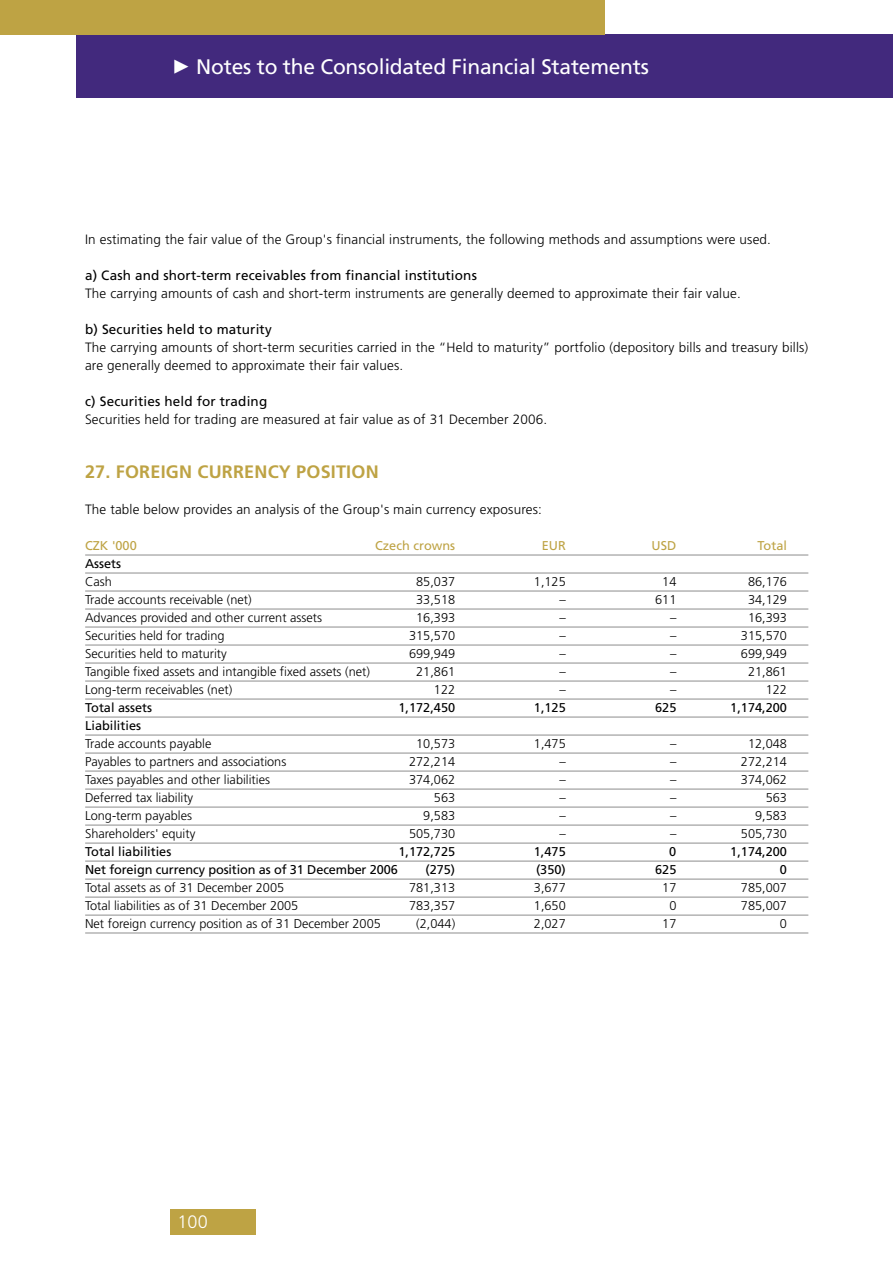
<style>
.page{position:relative;width:893px;height:1262px;background:#fff}
.page>*{position:absolute;margin:0;border:0;box-sizing:border-box;transform-origin:0 0}
.t1{font:21px "Frutiger CE";letter-spacing:-.01em;color:#fff}
.t2{font:700 18px "Frutiger CE";letter-spacing:.01em;color:#bea344}
.t3{font:300 18px "Frutiger CE";color:#fff}
.t4{font:300 13.5px/18px "Frutiger CE";letter-spacing:.01em;color:#000}
.t5{font:13.5px "Frutiger CE";letter-spacing:.01em;color:#000}
.t6{font:300 12.75px "Frutiger CE";color:#000}
.t7{font:12.75px "Frutiger CE";color:#000}
.t8{font:12.75px "Frutiger CE";color:#bea344}
.s1{font-family:"European Pi Four";font-size:18px}
</style>
<div class="page">
<hr style="left:85px;top:554px;width:723px;height:2px;background:#b3b3b3">
<hr style="left:85px;top:572px;width:723px;height:2px;background:#b3b3b3">
<hr style="left:85px;top:590px;width:723px;height:2px;background:#b3b3b3">
<hr style="left:85px;top:608px;width:723px;height:2px;background:#b3b3b3">
<hr style="left:85px;top:626px;width:723px;height:2px;background:#b3b3b3">
<hr style="left:85px;top:644px;width:723px;height:2px;background:#b3b3b3">
<hr style="left:85px;top:662px;width:723px;height:2px;background:#b3b3b3">
<hr style="left:85px;top:680px;width:723px;height:2px;background:#b3b3b3">
<hr style="left:85px;top:698px;width:723px;height:2px;background:#b3b3b3">
<hr style="left:85px;top:716px;width:723px;height:2px;background:#b3b3b3">
<hr style="left:85px;top:734px;width:723px;height:2px;background:#b3b3b3">
<hr style="left:85px;top:752px;width:723px;height:2px;background:#b3b3b3">
<hr style="left:85px;top:770px;width:723px;height:2px;background:#b3b3b3">
<hr style="left:85px;top:788px;width:723px;height:2px;background:#b3b3b3">
<hr style="left:85px;top:806px;width:723px;height:2px;background:#b3b3b3">
<hr style="left:85px;top:824px;width:723px;height:2px;background:#b3b3b3">
<hr style="left:85px;top:842px;width:723px;height:2px;background:#b3b3b3">
<hr style="left:85px;top:860px;width:723px;height:2px;background:#b3b3b3">
<hr style="left:85px;top:878px;width:723px;height:2px;background:#b3b3b3">
<hr style="left:85px;top:896px;width:723px;height:2px;background:#b3b3b3">
<hr style="left:85px;top:914px;width:723px;height:2px;background:#b3b3b3">
<hr style="left:85px;top:932px;width:723px;height:1px;background:#b3b3b3">
<div style="left:170px;top:1209px;width:85px;height:25px;background:#bea344"></div>
<div style="left:77px;top:34px;width:815px;height:64px;background:#42297d"></div>
<div style="left:0;top:0;width:604px;height:34px;background:#bea344"></div>
<h1 class="t1" style="left:172px;top:57px;width:478px"><span class="s1">-</span> Notes to the Consolidated Financial Statements</h1>
<p class="t4" style="left:85px;top:231px;width:687px">In estimating the fair value of the Group's financial instruments, the following methods and assumptions were used.</p>
<p class="t5" style="left:85px;top:269px;width:393px">a) Cash and short-term receivables from financial institutions</p>
<p class="t4" style="left:85px;top:285px;width:657px">The carrying amounts of cash and short-term instruments are generally deemed to approximate their fair value.</p>
<p class="t5" style="left:85px;top:323px;width:188px">b) Securities held to maturity</p>
<p class="t4" style="left:85px;top:339px;width:724px">The carrying amounts of short-term securities carried in the “Held to maturity” portfolio (depository bills and treasury bills) are generally deemed to approximate their fair values.</p>
<p class="t5" style="left:85px;top:395px;width:184px">c) Securities held for trading</p>
<p class="t4" style="left:85px;top:411px;width:463px">Securities held for trading are measured at fair value as of 31 December 2006.</p>
<h2 class="t2" style="left:85px;top:463px;width:295px">27. FOREIGN CURRENCY POSITION</h2>
<p class="t4" style="left:85px;top:501px;width:458px">The table below provides an analysis of the Group's main currency exposures:</p>
<p class="t8" style="left:85px;top:539px;width:53px">CZK '000</p>
<p class="t8" style="left:375px;top:539px;width:82px">Czech crowns</p>
<p class="t8" style="left:541px;top:539px;width:26px">EUR</p>
<p class="t8" style="left:651px;top:539px;width:26px">USD</p>
<p class="t8" style="left:757px;top:539px;width:31px">Total</p>
<p class="t7" style="left:85px;top:557px;width:38px">Assets</p>
<p class="t6" style="left:85px;top:575px;width:28px">Cash</p>
<p class="t6" style="left:416px;top:575px;width:40px">85,037</p>
<p class="t6" style="left:534px;top:575px;width:33px">1,125</p>
<p class="t6" style="left:662px;top:575px;width:16px">14</p>
<p class="t6" style="left:748px;top:575px;width:40px">86,176</p>
<p class="t6" style="left:85px;top:593px;width:168px">Trade accounts receivable (net)</p>
<p class="t6" style="left:416px;top:593px;width:40px">33,518</p>
<p class="t6" style="left:559px;top:593px;width:8px">–</p>
<p class="t6" style="left:655px;top:593px;width:23px">611</p>
<p class="t6" style="left:748px;top:593px;width:40px">34,129</p>
<p class="t6" style="left:85px;top:611px;width:238px">Advances provided and other current assets</p>
<p class="t6" style="left:416px;top:611px;width:40px">16,393</p>
<p class="t6" style="left:559px;top:611px;width:8px">–</p>
<p class="t6" style="left:670px;top:611px;width:8px">–</p>
<p class="t6" style="left:748px;top:611px;width:40px">16,393</p>
<p class="t6" style="left:85px;top:629px;width:141px">Securities held for trading</p>
<p class="t6" style="left:409px;top:629px;width:48px">315,570</p>
<p class="t6" style="left:559px;top:629px;width:8px">–</p>
<p class="t6" style="left:670px;top:629px;width:8px">–</p>
<p class="t6" style="left:741px;top:629px;width:48px">315,570</p>
<p class="t6" style="left:85px;top:647px;width:143px">Securities held to maturity</p>
<p class="t6" style="left:409px;top:647px;width:48px">699,949</p>
<p class="t6" style="left:559px;top:647px;width:8px">–</p>
<p class="t6" style="left:670px;top:647px;width:8px">–</p>
<p class="t6" style="left:741px;top:647px;width:48px">699,949</p>
<p class="t6" style="left:85px;top:665px;width:286px">Tangible fixed assets and intangible fixed assets (net)</p>
<p class="t6" style="left:416px;top:665px;width:40px">21,861</p>
<p class="t6" style="left:559px;top:665px;width:8px">–</p>
<p class="t6" style="left:670px;top:665px;width:8px">–</p>
<p class="t6" style="left:748px;top:665px;width:40px">21,861</p>
<p class="t6" style="left:85px;top:683px;width:149px">Long-term receivables (net)</p>
<p class="t6" style="left:434px;top:683px;width:23px">122</p>
<p class="t6" style="left:559px;top:683px;width:8px">–</p>
<p class="t6" style="left:670px;top:683px;width:8px">–</p>
<p class="t6" style="left:765px;top:683px;width:23px">122</p>
<p class="t7" style="left:85px;top:701px;width:69px">Total assets</p>
<p class="t7" style="left:398px;top:701px;width:58px">1,172,450</p>
<p class="t7" style="left:534px;top:701px;width:33px">1,125</p>
<p class="t7" style="left:655px;top:701px;width:23px">625</p>
<p class="t7" style="left:730px;top:701px;width:58px">1,174,200</p>
<p class="t7" style="left:85px;top:719px;width:57px">Liabilities</p>
<p class="t6" style="left:85px;top:737px;width:128px">Trade accounts payable</p>
<p class="t6" style="left:416px;top:737px;width:40px">10,573</p>
<p class="t6" style="left:534px;top:737px;width:33px">1,475</p>
<p class="t6" style="left:670px;top:737px;width:8px">–</p>
<p class="t6" style="left:748px;top:737px;width:40px">12,048</p>
<p class="t6" style="left:85px;top:755px;width:203px">Payables to partners and associations</p>
<p class="t6" style="left:409px;top:755px;width:48px">272,214</p>
<p class="t6" style="left:559px;top:755px;width:8px">–</p>
<p class="t6" style="left:670px;top:755px;width:8px">–</p>
<p class="t6" style="left:741px;top:755px;width:48px">272,214</p>
<p class="t6" style="left:85px;top:773px;width:186px">Taxes payables and other liabilities</p>
<p class="t6" style="left:409px;top:773px;width:48px">374,062</p>
<p class="t6" style="left:559px;top:773px;width:8px">–</p>
<p class="t6" style="left:670px;top:773px;width:8px">–</p>
<p class="t6" style="left:741px;top:773px;width:48px">374,062</p>
<p class="t6" style="left:85px;top:791px;width:110px">Deferred tax liability</p>
<p class="t6" style="left:434px;top:791px;width:23px">563</p>
<p class="t6" style="left:559px;top:791px;width:8px">–</p>
<p class="t6" style="left:670px;top:791px;width:8px">–</p>
<p class="t6" style="left:765px;top:791px;width:23px">563</p>
<p class="t6" style="left:85px;top:809px;width:108px">Long-term payables</p>
<p class="t6" style="left:423px;top:809px;width:33px">9,583</p>
<p class="t6" style="left:559px;top:809px;width:8px">–</p>
<p class="t6" style="left:670px;top:809px;width:8px">–</p>
<p class="t6" style="left:755px;top:809px;width:33px">9,583</p>
<p class="t6" style="left:85px;top:827px;width:112px">Shareholders' equity</p>
<p class="t6" style="left:409px;top:827px;width:48px">505,730</p>
<p class="t6" style="left:559px;top:827px;width:8px">–</p>
<p class="t6" style="left:670px;top:827px;width:8px">–</p>
<p class="t6" style="left:741px;top:827px;width:48px">505,730</p>
<p class="t7" style="left:85px;top:845px;width:88px">Total liabilities</p>
<p class="t7" style="left:398px;top:845px;width:58px">1,172,725</p>
<p class="t7" style="left:534px;top:845px;width:33px">1,475</p>
<p class="t7" style="left:669px;top:845px;width:9px">0</p>
<p class="t7" style="left:730px;top:845px;width:58px">1,174,200</p>
<p class="t7" style="left:85px;top:863px;width:314px">Net foreign currency position as of 31 December 2006</p>
<p class="t7" style="left:425px;top:863px;width:31px">(275)</p>
<p class="t7" style="left:536px;top:863px;width:31px">(350)</p>
<p class="t7" style="left:655px;top:863px;width:23px">625</p>
<p class="t7" style="left:780px;top:863px;width:9px">0</p>
<p class="t6" style="left:85px;top:881px;width:201px">Total assets as of 31 December 2005</p>
<p class="t6" style="left:409px;top:881px;width:48px">781,313</p>
<p class="t6" style="left:534px;top:881px;width:33px">3,677</p>
<p class="t6" style="left:662px;top:881px;width:16px">17</p>
<p class="t6" style="left:741px;top:881px;width:48px">785,007</p>
<p class="t6" style="left:85px;top:899px;width:215px">Total liabilities as of 31 December 2005</p>
<p class="t6" style="left:409px;top:899px;width:48px">783,357</p>
<p class="t6" style="left:534px;top:899px;width:33px">1,650</p>
<p class="t6" style="left:669px;top:899px;width:9px">0</p>
<p class="t6" style="left:741px;top:899px;width:48px">785,007</p>
<p class="t6" style="left:85px;top:917px;width:297px">Net foreign currency position as of 31 December 2005</p>
<p class="t6" style="left:416px;top:917px;width:40px">(2,044)</p>
<p class="t6" style="left:534px;top:917px;width:33px">2,027</p>
<p class="t6" style="left:662px;top:917px;width:16px">17</p>
<p class="t6" style="left:780px;top:917px;width:9px">0</p>
<h2 class="t3" style="left:178px;top:1212px;width:32px">100</h2>
</div>
